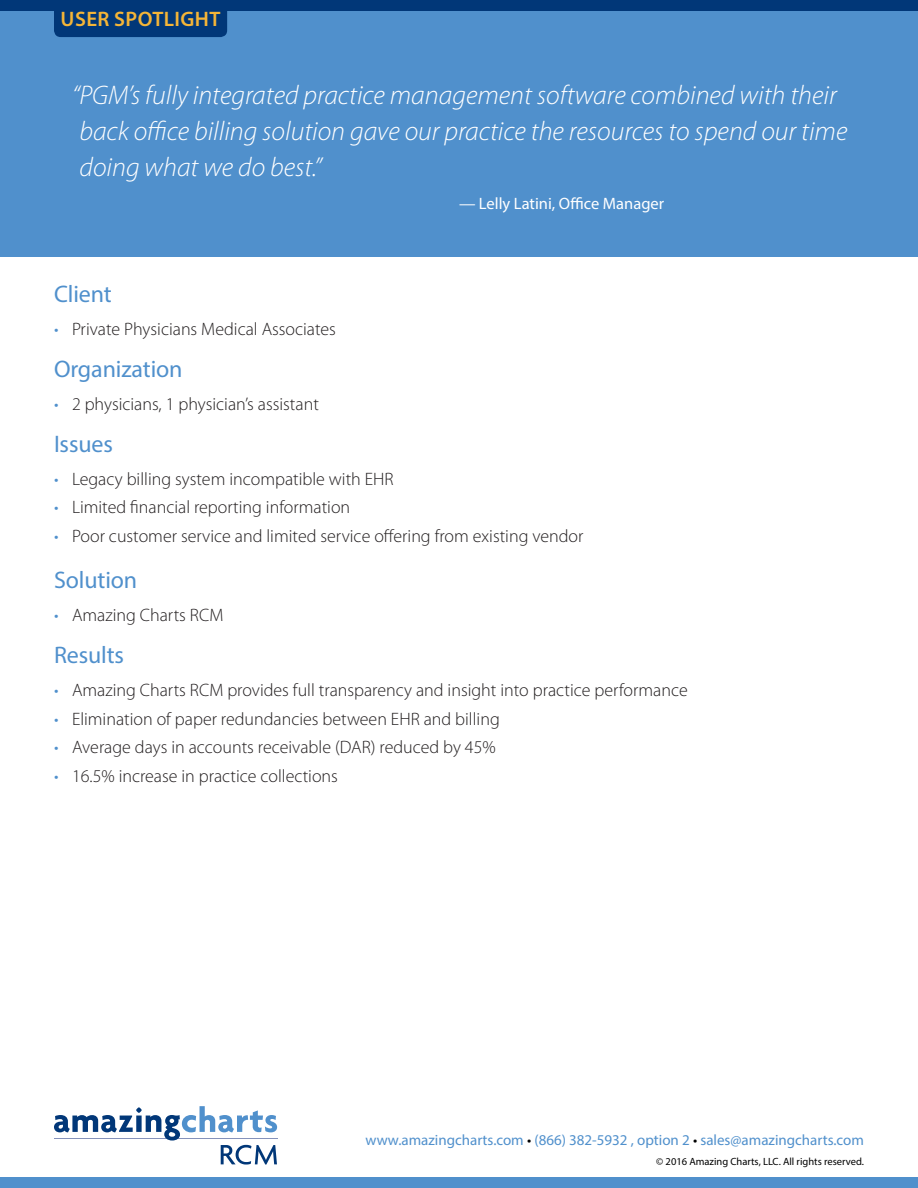
<style>
.page{position:relative;width:918px;height:1188px;background:#fff}
.page>*{position:absolute;margin:0;border:0;box-sizing:border-box;transform-origin:0 0}
.body{font:italic 300 27px/36px "Myriad Pro";color:#fff}
._0_subhead{font:24px "Myriad Pro";letter-spacing:-.005em;color:#5090cc}
.t1{font:600 21px "Myriad Pro";letter-spacing:.02em;color:#f5b537}
.t2{font:300 18px "Myriad Pro";color:#231f20}
.body-2{font:16.5px "Myriad Pro";color:#fff}
.t3{font:15px "Myriad Pro";color:#5090cc}
.t4{font:10.5px "Myriad Pro";color:#000001}
.s1{color:#5090cc}
.s2{color:#000001}
</style>
<div class="page">
<div style="left:0;top:0;width:918px;height:257px;background:#5090cc"></div>
<div style="left:54px;top:11px;width:173px;height:26px;background:#013778"></div>
<div style="left:0;top:0;width:918px;height:11px;background:#013778"></div>
<div style="left:0;top:1177px;width:918px;height:11px;background:#5090cc"></div>
<svg style="left:54px;top:1106px;width:223px;height:59px"></svg>
<p class="t1" style="left:61px;top:6px;width:161px">USER SPOTLIGHT</p>
<p class="body" style="left:72px;top:77px;width:777px">“PGM’s fully integrated practice management software combined with their back office billing solution gave our practice the resources to spend our time doing what we do best.”</p>
<p class="body-2" style="left:459px;top:193px;width:207px">— Lelly Latini, Office Manager</p>
<p class="_0_subhead" style="left:54px;top:279px;width:59px">Client</p>
<p class="t2" style="left:54px;top:318px;width:283px"><span class="s1">•</span> Private Physicians Medical Associates</p>
<p class="_0_subhead" style="left:54px;top:354px;width:130px">Organization</p>
<p class="t2" style="left:54px;top:393px;width:266px"><span class="s1">•</span> 2 physicians, 1 physician’s assistant</p>
<p class="_0_subhead" style="left:54px;top:429px;width:60px">Issues</p>
<p class="t2" style="left:54px;top:468px;width:341px"><span class="s1">•</span> Legacy billing system incompatible with EHR</p>
<p class="t2" style="left:54px;top:496px;width:298px"><span class="s1">•</span> Limited financial reporting information</p>
<p class="t2" style="left:54px;top:525px;width:531px"><span class="s1">•</span> Poor customer service and limited service offering from existing vendor</p>
<p class="_0_subhead" style="left:54px;top:565px;width:85px">Solution</p>
<p class="t2" style="left:54px;top:604px;width:171px"><span class="s1">•</span> Amazing Charts RCM</p>
<p class="_0_subhead" style="left:54px;top:640px;width:72px">Results</p>
<p class="t2" style="left:54px;top:679px;width:635px"><span class="s1">•</span> Amazing Charts RCM provides full transparency and insight into practice performance</p>
<p class="t2" style="left:54px;top:708px;width:447px"><span class="s1">•</span> Elimination of paper redundancies between EHR and billing</p>
<p class="t2" style="left:54px;top:736px;width:443px"><span class="s1">•</span> Average days in accounts receivable (DAR) reduced by 45%</p>
<p class="t2" style="left:54px;top:765px;width:286px"><span class="s1">•</span> 16.5% increase in practice collections</p>
<p class="t3" style="left:365px;top:1131px;width:500px">www.amazingcharts.com <span class="s2">•</span> (866) 382-5932 , option 2 <span class="s2">•</span> sales@amazingcharts.com</p>
<p class="t4" style="left:656px;top:1155px;width:209px">© 2016 Amazing Charts, LLC. All rights reserved.</p>
</div>
